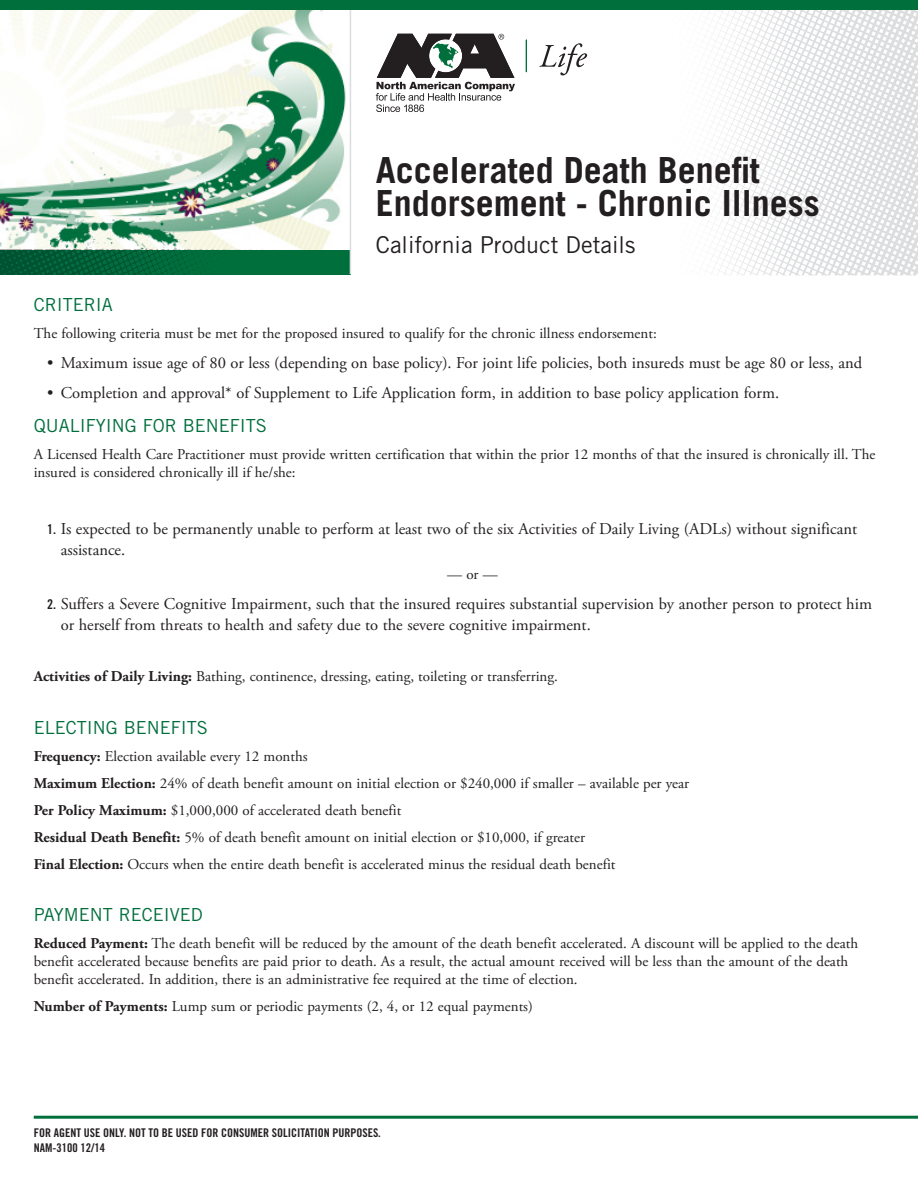
<style>
.page{position:relative;width:918px;height:1188px;background:#fff}
.page>*{position:absolute;margin:0;border:0;box-sizing:border-box;transform-origin:0 0}
.Tip_Sheet_Header{font:700 36px/33px "Trade Gothic";color:#231f20}
.Tip_Sheet_Subhead{font:23.25px "Trade Gothic";color:#231f20}
.Subhead_1{font:18px "Trade Gothic";color:#006f3c}
.t1{font:16.5px/21px "Adobe Garamond Pro";color:#231f20}
.Body_Copy{font:15px/18px "Adobe Garamond Pro";color:#231f20}
.Form_Number_Rev_Date{font:12px "Trade Gothic Bold Cond Twenty";color:#231f20}
.s1{font-family:"Trade Gothic Bold Cond Twenty";font-size:13.5px}
.s2{font-weight:700}
</style>
<div class="page">
<svg style="left:707px;top:10px;width:211px;height:265px"></svg>
<img style="left:0;top:10px;width:350px;height:240px">
<div style="left:0;top:250px;width:351px;height:24px;background:#006f3c"></div>
<img style="left:0;top:250px;width:217px;height:24px">
<hr style="left:350px;top:7px;width:1px;height:267px;background:#dcdddf">
<div style="left:0;top:0;width:918px;height:10px;background:#006f3c"></div>
<hr style="left:526px;top:40px;width:1px;height:32px;background:#006f3c">
<svg style="left:539px;top:43px;width:48px;height:32px"></svg>
<svg style="left:376px;top:34px;width:139px;height:78px"></svg>
<hr style="left:34px;top:1116px;width:884px;height:3px;background:#006f3c">
<p class="Tip_Sheet_Header" style="left:376px;top:153px;width:445px">Accelerated Death Benefit<br>Endorsement - Chronic Illness</p>
<p class="Tip_Sheet_Subhead" style="left:376px;top:231px;width:261px">California Product Details</p>
<p class="Subhead_1" style="left:34px;top:294px;width:81px">CRITERIA</p>
<p class="Body_Copy" style="left:34px;top:325px;width:625px">The following criteria must be met for the proposed insured to qualify for the chronic illness endorsement:</p>
<p class="t1" style="left:47px;top:353px;width:816px">• Maximum issue age of 80 or less (depending on base policy). For joint life policies, both insureds must be age 80 or less, and</p>
<p class="t1" style="left:47px;top:383px;width:733px">• Completion and approval* of Supplement to Life Application form, in addition to base policy application form.</p>
<p class="Subhead_1" style="left:34px;top:415px;width:235px">QUALIFYING FOR BENEFITS</p>
<p class="Body_Copy" style="left:34px;top:446px;width:843px">A Licensed Health Care Practitioner must provide written certification that within the prior 12 months of that the insured is chronically ill. The insured is considered chronically ill if he/she:</p>
<p class="t1" style="left:61px;top:519px;width:798px;text-indent:-14px"><span class="s1">1.</span> Is expected to be permanently unable to perform at least two of the six Activities of Daily Living (ADLs) without significant assistance.</p>
<p class="Body_Copy" style="left:447px;top:566px;width:52px">— or —</p>
<p class="t1" style="left:61px;top:594px;width:813px;text-indent:-14px"><span class="s1">2.</span> Suffers a Severe Cognitive Impairment, such that the insured requires substantial supervision by another person to protect him or herself from threats to health and safety due to the severe cognitive impairment.</p>
<p class="Body_Copy" style="left:34px;top:668px;width:526px"><span class="s2">Activities of Daily Living:</span> Bathing, continence, dressing, eating, toileting or transferring.</p>
<p class="Subhead_1" style="left:34px;top:717px;width:176px">ELECTING BENEFITS</p>
<p class="Body_Copy" style="left:34px;top:748px;width:275px"><span class="s2">Frequency:</span> Election available every 12 months</p>
<p class="Body_Copy" style="left:34px;top:775px;width:657px"><span class="s2">Maximum Election:</span> 24% of death benefit amount on initial election or $240,000 if smaller – available per year</p>
<p class="Body_Copy" style="left:34px;top:802px;width:369px"><span class="s2">Per Policy Maximum:</span> $1,000,000 of accelerated death benefit</p>
<p class="Body_Copy" style="left:34px;top:829px;width:553px"><span class="s2">Residual Death Benefit:</span> 5% of death benefit amount on initial election or $10,000, if greater</p>
<p class="Body_Copy" style="left:34px;top:856px;width:583px"><span class="s2">Final Election:</span> Occurs when the entire death benefit is accelerated minus the residual death benefit</p>
<p class="Subhead_1" style="left:34px;top:904px;width:171px">PAYMENT RECEIVED</p>
<p class="Body_Copy" style="left:34px;top:935px;width:826px"><span class="s2">Reduced Payment:</span> The death benefit will be reduced by the amount of the death benefit accelerated. A discount will be applied to the death benefit accelerated because benefits are paid prior to death. As a result, the actual amount received will be less than the amount of the death benefit accelerated. In addition, there is an administrative fee required at the time of election.</p>
<p class="Body_Copy" style="left:34px;top:998px;width:501px"><span class="s2">Number of Payments:</span> Lump sum or periodic payments (2, 4, or 12 equal payments)</p>
<p class="Form_Number_Rev_Date" style="left:34px;top:1126px;width:349px">FOR AGENT USE ONLY. NOT TO BE USED FOR CONSUMER SOLICITATION PURPOSES.</p>
<p class="Form_Number_Rev_Date" style="left:34px;top:1140px;width:73px">NAM-3100 12/14</p>
</div>
